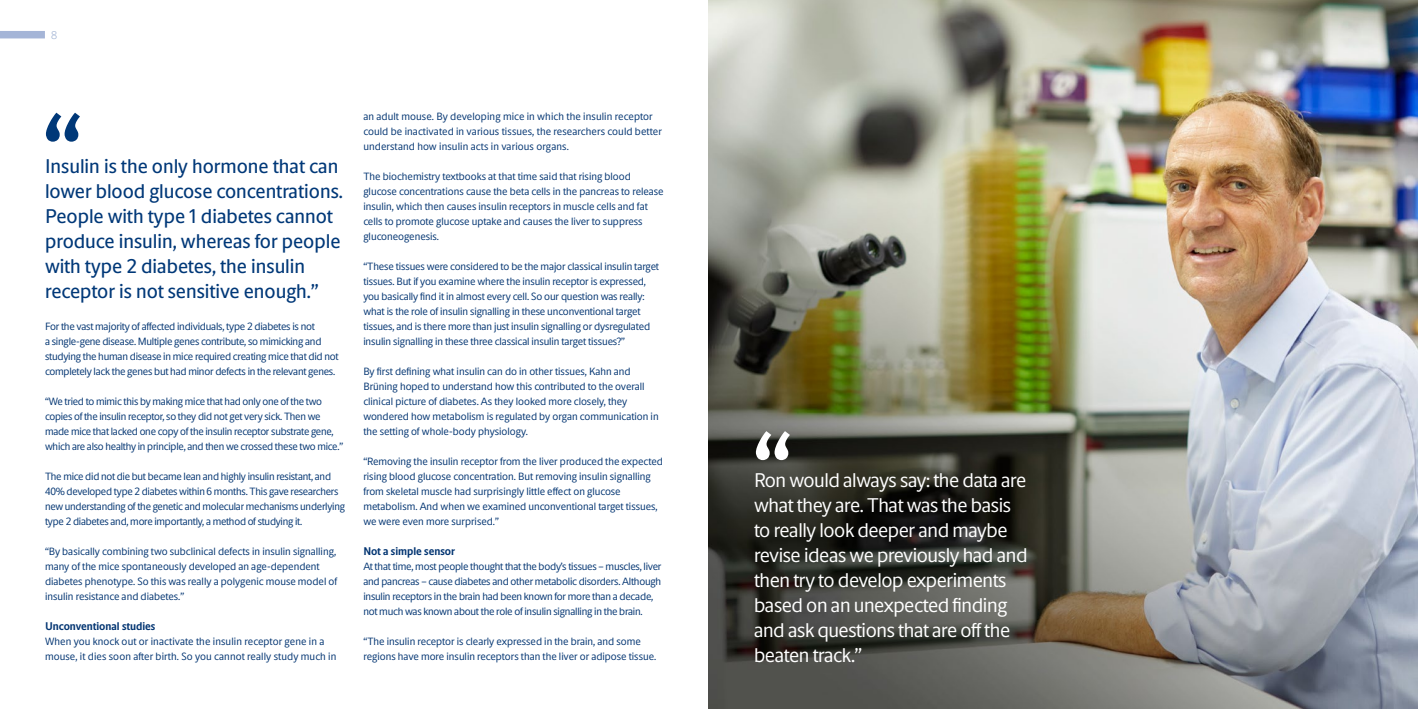
<style>
.page{position:relative;width:1418px;height:709px;background:#fff}
.page>*{position:absolute;margin:0;border:0;box-sizing:border-box;transform-origin:0 0}
.t1{font:700 90px "Novo Apply Sans";color:#fff}
.t2{font:700 90px "Novo Apply Sans";color:#003878}
.t3{font:20px/25px "Novo Apply Sans";letter-spacing:-.02em;color:#fff}
.t4{font:500 20px/25px "Novo Apply Sans";color:#003878}
.t5{font:700 11.25px "Novo Apply Sans";color:#033572}
.t6{font:200 11.25px "Novo Apply Sans";color:#99add0}
.t7{font:10.62px/15px "Novo Apply Sans";letter-spacing:-.01em;color:#033572}
.t8{font:10.62px/15px "Novo Apply Sans";letter-spacing:.01em;color:#033572}
</style>
<div class="page">
<div style="left:0;top:31px;width:45px;height:7px;background:#a5b5d7"></div>
<img style="left:709px;top:0;width:708px;height:709px">
<p class="t6" style="left:51px;top:27px;width:8px">8</p>
<h1 class="t2" style="left:44px;top:81px;width:39px">“</h1>
<h2 class="t4" style="left:45px;top:152px;width:299px">Insulin is the only hormone that can lower blood glucose concentrations.<br>People with type 1 diabetes cannot produce insulin, whereas for people with type 2 diabetes, the insulin receptor is not sensitive enough.”</h2>
<p class="t7" style="left:45px;top:318px;width:295px">For the vast majority of affected individuals, type 2 diabetes is not<br>a single-gene disease. Multiple genes contribute, so mimicking and studying the human disease in mice required creating mice that did not completely lack the genes but had minor defects in the relevant genes.</p>
<p class="t7" style="left:45px;top:393px;width:299px">“We tried to mimic this by making mice that had only one of the two copies of the insulin receptor, so they did not get very sick. Then we made mice that lacked one copy of the insulin receptor substrate gene, which are also healthy in principle, and then we crossed these two mice.”</p>
<p class="t7" style="left:45px;top:468px;width:301px">The mice did not die but became lean and highly insulin resistant, and 40% developed type 2 diabetes within 6 months. This gave researchers new understanding of the genetic and molecular mechanisms underlying type 2 diabetes and, more importantly, a method of studying it.</p>
<p class="t7" style="left:45px;top:543px;width:293px">“By basically combining two subclinical defects in insulin signalling, many of the mice spontaneously developed an age-dependent diabetes phenotype. So this was really a polygenic mouse model of insulin resistance and diabetes.”</p>
<p class="t5" style="left:45px;top:618px;width:112px">Unconventional studies</p>
<p class="t8" style="left:45px;top:633px;width:293px">When you knock out or inactivate the insulin receptor gene in a mouse, it dies soon after birth. So you cannot really study much in</p>
<p class="t8" style="left:363px;top:108px;width:300px">an adult mouse. By developing mice in which the insulin receptor could be inactivated in various tissues, the researchers could better understand how insulin acts in various organs.</p>
<p class="t7" style="left:363px;top:168px;width:302px">The biochemistry textbooks at that time said that rising blood glucose concentrations cause the beta cells in the pancreas to release insulin, which then causes insulin receptors in muscle cells and fat cells to promote glucose uptake and causes the liver to suppress gluconeogenesis.</p>
<p class="t7" style="left:363px;top:258px;width:297px">“These tissues were considered to be the major classical insulin target tissues. But if you examine where the insulin receptor is expressed, you basically find it in almost every cell. So our question was really: what is the role of insulin signalling in these unconventional target tissues, and is there more than just insulin signalling or dysregulated insulin signalling in these three classical insulin target tissues?”</p>
<p class="t7" style="left:363px;top:363px;width:297px">By first defining what insulin can do in other tissues, Kahn and Brüning hoped to understand how this contributed to the overall clinical picture of diabetes. As they looked more closely, they wondered how metabolism is regulated by organ communication in the setting of whole-body physiology.</p>
<p class="t7" style="left:363px;top:453px;width:301px">“Removing the insulin receptor from the liver produced the expected rising blood glucose concentration. But removing insulin signalling from skeletal muscle had surprisingly little effect on glucose metabolism. And when we examined unconventional target tissues, we were even more surprised.”</p>
<p class="t5" style="left:363px;top:543px;width:93px">Not a simple sensor</p>
<p class="t7" style="left:363px;top:558px;width:299px">At that time, most people thought that the body’s tissues – muscles, liver and pancreas – cause diabetes and other metabolic disorders. Although insulin receptors in the brain had been known for more than a decade, not much was known about the role of insulin signalling in the brain.</p>
<p class="t7" style="left:363px;top:633px;width:294px">“The insulin receptor is clearly expressed in the brain, and some regions have more insulin receptors than the liver or adipose tissue.</p>
<h1 class="t1" style="left:753px;top:399px;width:39px">“</h1>
<p class="t3" style="left:754px;top:467px;width:275px">Ron would always say: the data are what they are. That was the basis to really look deeper and maybe revise ideas we previously had and then try to develop experiments based on an unexpected finding and ask questions that are off the beaten track.”</p>
</div>
